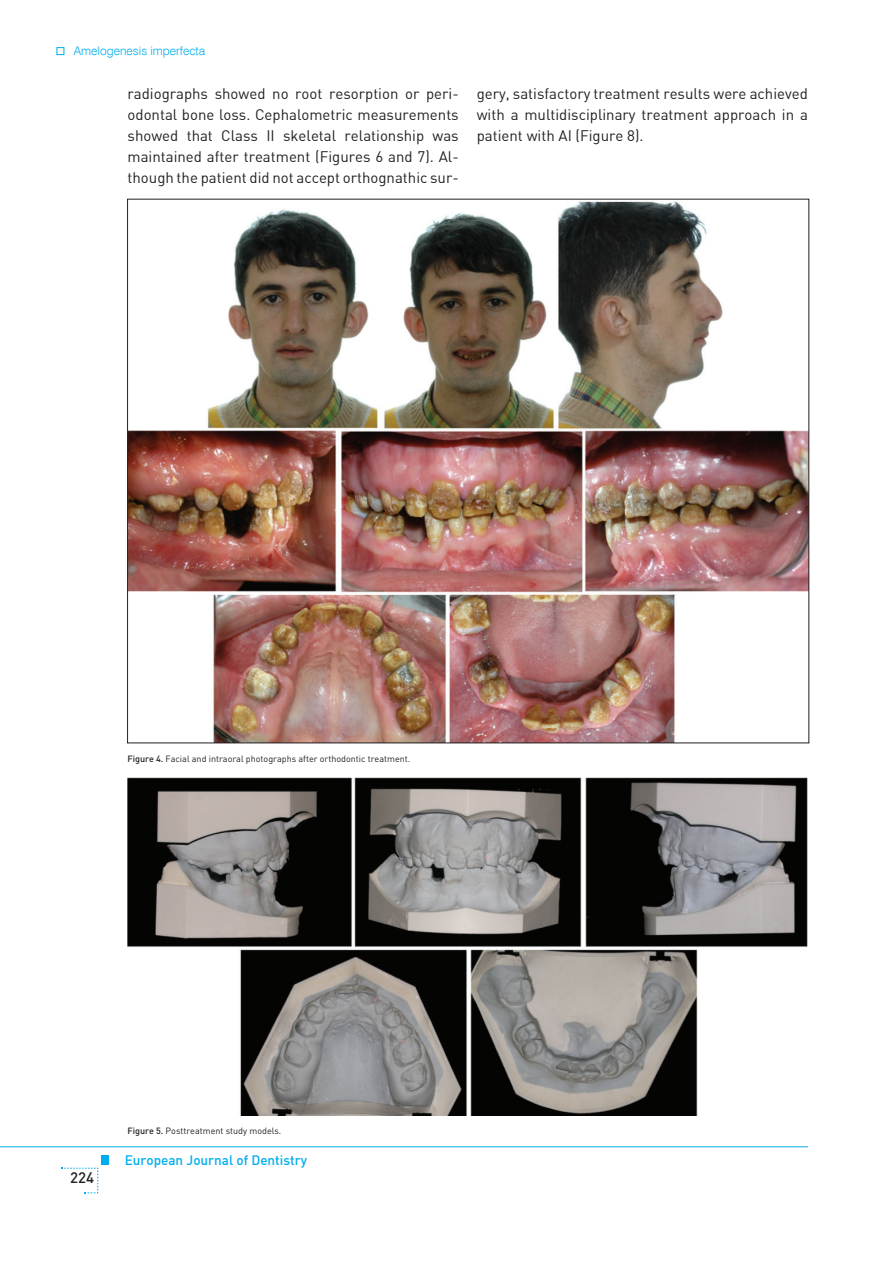
<style>
.page{position:relative;width:893px;height:1263px;background:#fff}
.page>*{position:absolute;margin:0;border:0;box-sizing:border-box;transform-origin:0 0}
.t1{font:15px/21px "Din B Regular";color:#231f20;text-align:justify}
.t2{font:15px "Din B Medium";color:#231f20}
.t3{font:13.5px "Din B Medium";color:#00aeef}
.t4{font:300 12px "Swiss 721 BT";color:#00aeef}
.t5{font:9px "DIN";color:#231f20}
.s1{font-weight:500}
</style>
<div class="page">
<hr style="left:0;top:1146px;width:808px;height:1px;background:#00aeef">
<div style="left:101px;top:1155px;width:7px;height:10px;background:#00aeef"></div>
<svg style="left:61px;top:1167px;width:37px;height:26px"></svg>
<img style="left:129px;top:201px;width:678px;height:540px">
<img style="left:127px;top:777px;width:681px;height:339px">
<div style="left:57px;top:47px;width:7px;height:8px;border:1px solid #00aeef"></div>
<p class="t4" style="left:74px;top:43px;width:133px">Amelogenesis imperfecta</p>
<p class="t1" style="left:128px;top:83px;width:333px">radiographs showed no root resorption or peri&shy;odontal bone loss. Cephalometric measurements showed that Class II skeletal relationship was maintained after treatment (Figures 6 and 7). Al&shy;though the patient did not accept orthognathic sur-</p>
<p class="t1" style="left:477px;top:83px;width:333px">gery, satisfactory treatment results were achieved with a multidisciplinary treatment approach in a patient with AI (Figure 8).</p>
<p class="t5" style="left:127px;top:753px;width:284px"><span class="s1">Figure 4.</span> Facial and intraoral photographs after orthodontic treatment.</p>
<p class="t5" style="left:127px;top:1125px;width:155px"><span class="s1">Figure 5.</span> Posttreatment study models.</p>
<p class="t2" style="left:70px;top:1168px;width:25px">224</p>
<p class="t3" style="left:125px;top:1152px;width:184px">European Journal of Dentistry</p>
</div>
